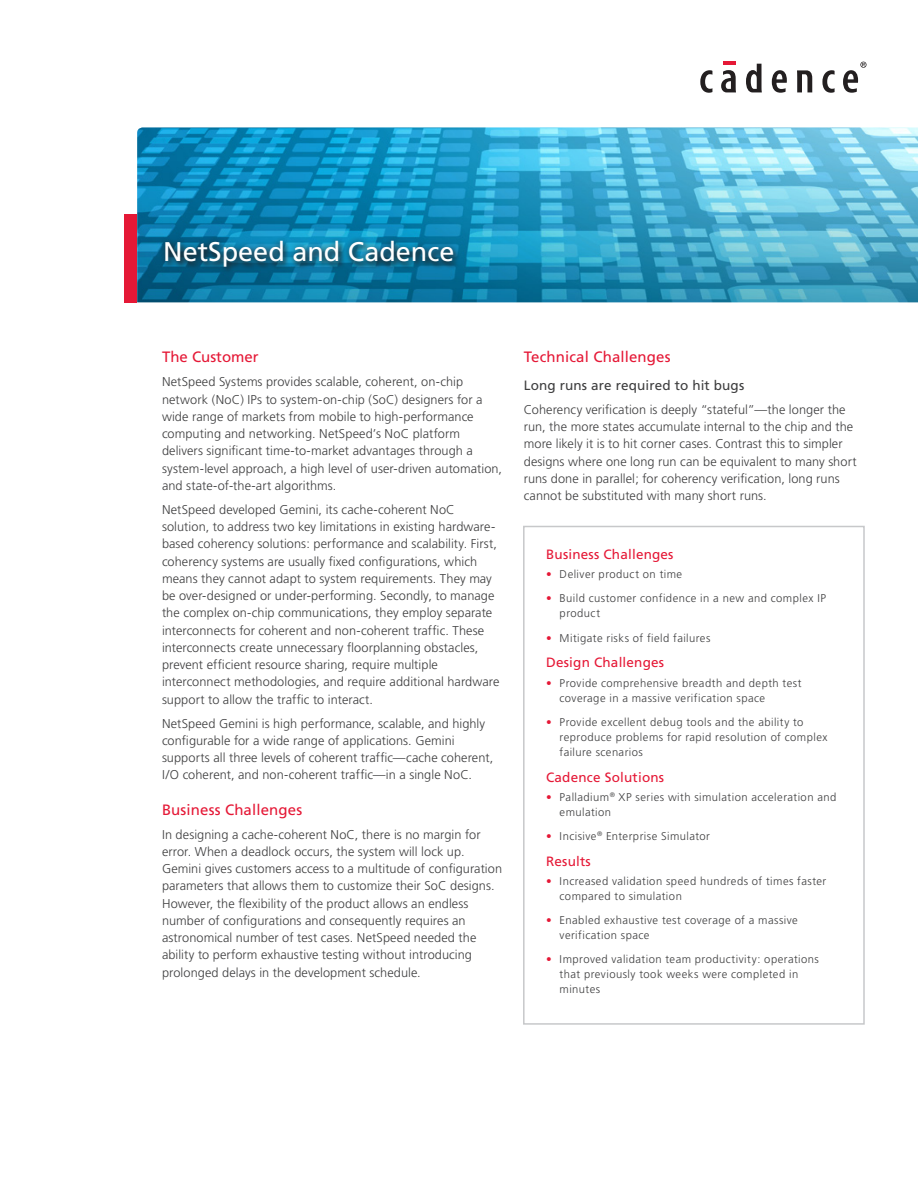
<style>
.page{position:relative;width:918px;height:1188px;background:#fff}
.page>*{position:absolute;margin:0;border:0;box-sizing:border-box;transform-origin:0 0}
.t1{font:27px "Frutiger";color:#fff}
.t2{font:15px "Frutiger";letter-spacing:.01em;color:#e51836}
.t3{font:13.5px "Frutiger";letter-spacing:.015em;color:#e51836}
.t4{font:13.5px "Frutiger";letter-spacing:.01em;color:#3e3e3f}
.t5{font:300 12.75px/17.2px "Frutiger";letter-spacing:.005em;color:#3e3e3f}
.t6{font:300 11.25px/15px "Frutiger";letter-spacing:.04em;color:#3e3e3f}
.s1{color:#e51836}
</style>
<div class="page">
<img style="left:137px;top:127px;width:781px;height:176px">
<div style="left:124px;top:214px;width:13px;height:88px;background:#e51836"></div>
<hr style="left:723px;top:61px;width:13px;height:4px;background:#e51836">
<svg style="left:700px;top:70px;width:12px;height:23px"></svg>
<svg style="left:721px;top:70px;width:15px;height:22px"></svg>
<svg style="left:746px;top:64px;width:16px;height:28px"></svg>
<svg style="left:772px;top:70px;width:15px;height:23px"></svg>
<svg style="left:797px;top:70px;width:15px;height:22px"></svg>
<svg style="left:822px;top:70px;width:13px;height:23px"></svg>
<svg style="left:843px;top:62px;width:24px;height:31px"></svg>
<div style="left:164px;top:240px;width:297px;height:35px;background:#231f20;opacity:.75"></div>
<div style="left:159px;top:235px;width:300px;height:38px;background:#231f20;opacity:.75"></div>
<div style="left:523px;top:526px;width:342px;height:499px;border:2px solid #c7c8ca"></div>
<h1 class="t1" style="left:163px;top:236px;width:293px">NetSpeed and Cadence</h1>
<p class="t2" style="left:162px;top:348px;width:98px">The Customer</p>
<p class="t5" style="left:162px;top:373px;width:342px">NetSpeed Systems provides scalable, coherent, on-chip network (NoC) IPs to system-on-chip (SoC) designers for a wide range of markets from mobile to high-performance computing and networking. NetSpeed’s NoC platform delivers significant time-to-market advantages through a system-level approach, a high level of user-driven automation, and state-of-the-art algorithms.</p>
<p class="t5" style="left:162px;top:501px;width:339px">NetSpeed developed Gemini, its cache-coherent NoC solution, to address two key limitations in existing hardware&shy;based coherency solutions: performance and scalability. First, coherency systems are usually fixed configurations, which means they cannot adapt to system requirements. They may be over-designed or under-performing. Secondly, to manage the complex on-chip communications, they employ separate interconnects for coherent and non-coherent traffic. These interconnects create unnecessary floorplanning obstacles, prevent efficient resource sharing, require multiple interconnect methodologies, and require additional hardware support to allow the traffic to interact.</p>
<p class="t5" style="left:162px;top:715px;width:333px">NetSpeed Gemini is high performance, scalable, and highly configurable for a wide range of applications. Gemini supports all three levels of coherent traffic—cache coherent, I/O coherent, and non-coherent traffic—in a single NoC.</p>
<p class="t2" style="left:162px;top:801px;width:142px">Business Challenges</p>
<p class="t5" style="left:162px;top:826px;width:342px">In designing a cache-coherent NoC, there is no margin for error. When a deadlock occurs, the system will lock up.<br>Gemini gives customers access to a multitude of configuration parameters that allows them to customize their SoC designs.<br>However, the flexibility of the product allows an endless number of configurations and consequently requires an astronomical number of test cases. NetSpeed needed the ability to perform exhaustive testing without introducing prolonged delays in the development schedule.</p>
<p class="t2" style="left:524px;top:348px;width:148px">Technical Challenges</p>
<p class="t4" style="left:524px;top:377px;width:222px">Long runs are required to hit bugs</p>
<p class="t5" style="left:524px;top:401px;width:334px">Coherency verification is deeply “stateful”—the longer the run, the more states accumulate internal to the chip and the more likely it is to hit corner cases. Contrast this to simpler designs where one long run can be equivalent to many short runs done in parallel; for coherency verification, long runs cannot be substituted with many short runs.</p>
<p class="t3" style="left:546px;top:546px;width:129px">Business Challenges</p>
<p class="t6" style="left:546px;top:567px;width:138px"><span class="s1">•</span> Deliver product on time</p>
<p class="t6" style="left:560px;top:591px;width:268px;text-indent:-14px"><span class="s1">•</span> Build customer confidence in a new and complex IP product</p>
<p class="t6" style="left:546px;top:630px;width:166px"><span class="s1">•</span> Mitigate risks of field failures</p>
<p class="t3" style="left:546px;top:655px;width:120px">Design Challenges</p>
<p class="t6" style="left:560px;top:675px;width:243px;text-indent:-14px"><span class="s1">•</span> Provide comprehensive breadth and depth test coverage in a massive verification space</p>
<p class="t6" style="left:560px;top:715px;width:269px;text-indent:-14px"><span class="s1">•</span> Provide excellent debug tools and the ability to reproduce problems for rapid resolution of complex failure scenarios</p>
<p class="t3" style="left:546px;top:769px;width:120px">Cadence Solutions</p>
<p class="t6" style="left:560px;top:790px;width:278px;text-indent:-13px"><span class="s1">•</span> Palladium<sup>®</sup> XP series with simulation acceleration and emulation</p>
<p class="t6" style="left:546px;top:829px;width:165px"><span class="s1">•</span> Incisive<sup>®</sup> Enterprise Simulator</p>
<p class="t3" style="left:546px;top:853px;width:46px">Results</p>
<p class="t6" style="left:560px;top:874px;width:268px;text-indent:-14px"><span class="s1">•</span> Increased validation speed hundreds of times faster compared to simulation</p>
<p class="t6" style="left:560px;top:913px;width:240px;text-indent:-14px"><span class="s1">•</span> Enabled exhaustive test coverage of a massive verification space</p>
<p class="t6" style="left:560px;top:952px;width:261px;text-indent:-14px"><span class="s1">•</span> Improved validation team productivity: operations that previously took weeks were completed in minutes</p>
</div>
